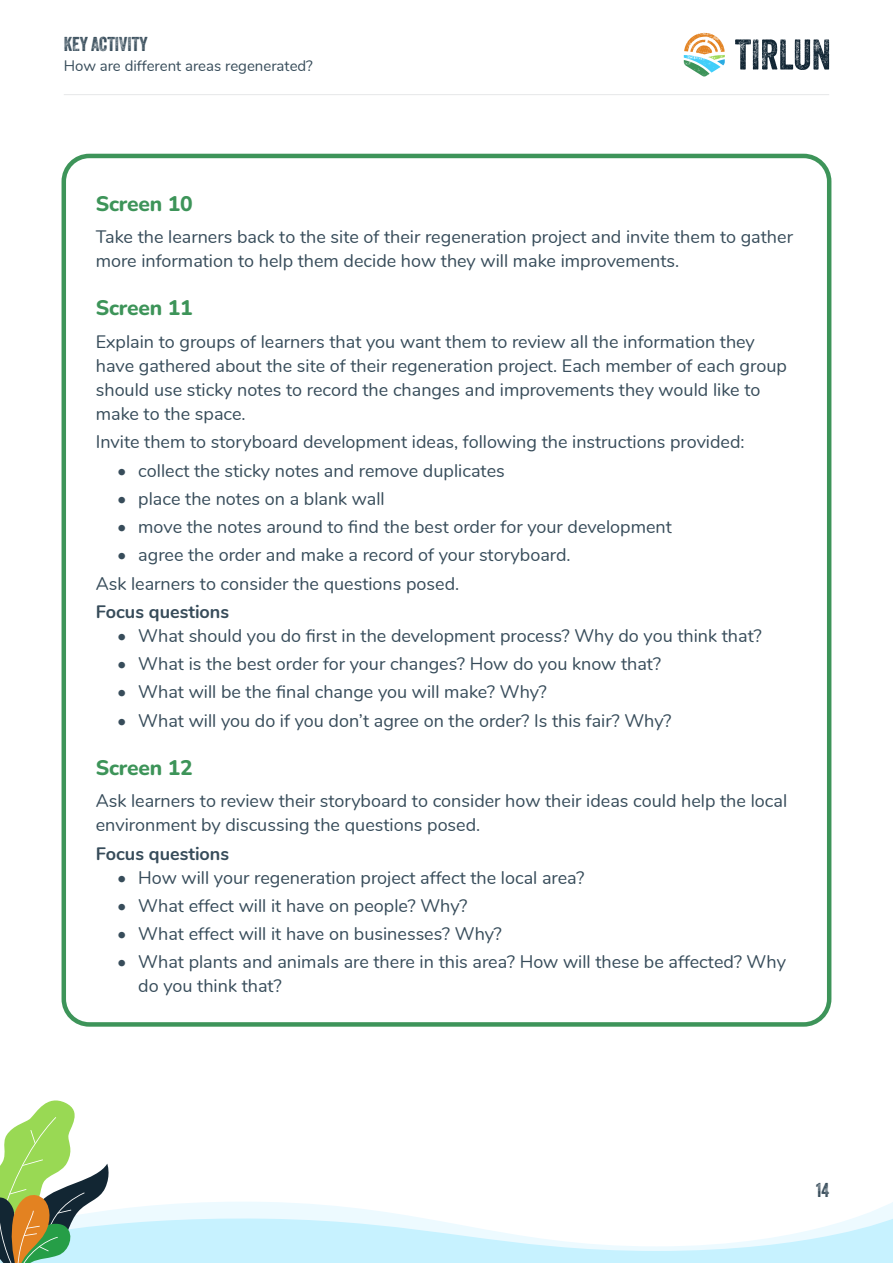
<style>
.page{position:relative;width:893px;height:1263px;background:#fff}
.page>*{position:absolute;margin:0;border:0;box-sizing:border-box;transform-origin:0 0}
.Page_section_heading{font:800 21px "Nunito";letter-spacing:-.01em;color:#3d9459}
.t1{font:19.5px "Veneer Two";color:#374c5a}
.Body_text{font:18px/24px "Nunito";color:#374c5a}
.Body_text-2{font:700 18px "Nunito";color:#374c5a}
.t2{font:15px "Nunito";color:#374c5a}
</style>
<div class="page">
<svg style="left:735px;top:39px;width:94px;height:31px"></svg>
<svg style="left:684px;top:33px;width:41px;height:44px"></svg>
<hr style="left:64px;top:94px;width:765px;height:1px;background:#e6e7e9">
<div style="left:62px;top:154px;width:769px;height:873px;border:4px solid #3d9459;border-radius:26px"></div>
<svg style="left:0;top:1100px;width:893px;height:163px"></svg>
<p class="t1" style="left:64px;top:32px;width:86px">KEY ACTIVITY</p>
<p class="t2" style="left:64px;top:54px;width:251px">How are different areas regenerated?</p>
<p class="Page_section_heading" style="left:96px;top:188px;width:98px">Screen 10</p>
<p class="Body_text" style="left:96px;top:224px;width:699px">Take the learners back to the site of their regeneration project and invite them to gather more information to help them decide how they will make improvements.</p>
<p class="Page_section_heading" style="left:96px;top:293px;width:98px">Screen 11</p>
<p class="Body_text" style="left:96px;top:329px;width:693px">Explain to groups of learners that you want them to review all the information they have gathered about the site of their regeneration project. Each member of each group should use sticky notes to record the changes and improvements they would like to make to the space.</p>
<p class="Body_text" style="left:96px;top:429px;width:650px">Invite them to storyboard development ideas, following the instructions provided:</p>
<p class="Body_text" style="left:117px;top:457px;width:389px">• collect the sticky notes and remove duplicates</p>
<p class="Body_text" style="left:117px;top:485px;width:269px">• place the notes on a blank wall</p>
<p class="Body_text" style="left:117px;top:514px;width:556px">• move the notes around to find the best order for your development</p>
<p class="Body_text" style="left:117px;top:542px;width:455px">• agree the order and make a record of your storyboard.</p>
<p class="Body_text" style="left:96px;top:570px;width:365px">Ask learners to consider the questions posed.</p>
<p class="Body_text-2" style="left:96px;top:598px;width:135px">Focus questions</p>
<p class="Body_text" style="left:117px;top:622px;width:646px">• What should you do first in the development process? Why do you think that?</p>
<p class="Body_text" style="left:117px;top:651px;width:545px">• What is the best order for your changes? How do you know that?</p>
<p class="Body_text" style="left:117px;top:679px;width:431px">• What will be the final change you will make? Why?</p>
<p class="Body_text" style="left:117px;top:707px;width:556px">• What will you do if you don’t agree on the order? Is this fair? Why?</p>
<p class="Page_section_heading" style="left:96px;top:752px;width:98px">Screen 12</p>
<p class="Body_text" style="left:96px;top:788px;width:693px">Ask learners to review their storyboard to consider how their ideas could help the local environment by discussing the questions posed.</p>
<p class="Body_text-2" style="left:96px;top:840px;width:135px">Focus questions</p>
<p class="Body_text" style="left:117px;top:864px;width:469px">• How will your regeneration project affect the local area?</p>
<p class="Body_text" style="left:117px;top:892px;width:352px">• What effect will it have on people? Why?</p>
<p class="Body_text" style="left:117px;top:921px;width:386px">• What effect will it have on businesses? Why?</p>
<p class="Body_text" style="left:138px;top:949px;width:649px;text-indent:-21px">• What plants and animals are there in this area? How will these be affected? Why do you think that?</p>
<p class="t1" style="left:816px;top:1178px;width:15px">14</p>
</div>
